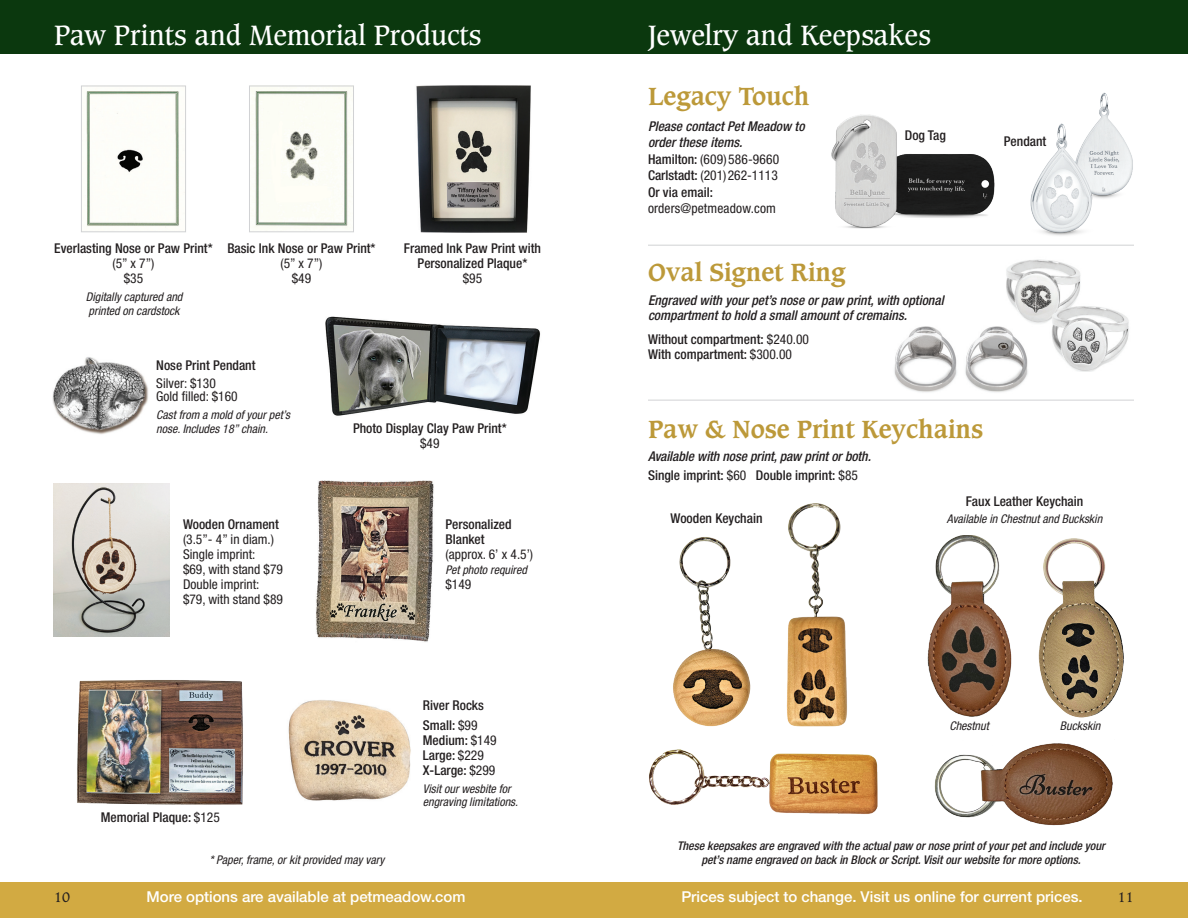
<style>
.page{position:relative;width:1188px;height:918px;background:#fff}
.page>*{position:absolute;margin:0;border:0;box-sizing:border-box;transform-origin:0 0}
.t1{font:27px "Caxton Std";color:#fff}
.t2{font:700 24px "Caxton Std";color:#bc9939}
.t3{font:500 15px "Helvetica Neue LT Std";color:#fff}
.t4{font:500 condensed 13.5px/15px "Helvetica Neue LT Std";color:#231f20}
.t5{font:italic 500 condensed 13.5px/16.5px "Helvetica Neue LT Std";color:#231f20}
.t6{font:condensed 13.5px/15px "Helvetica Neue LT Std";color:#231f20}
.t7{font:13.5px "Caxton Std";color:#231f20}
.t8{font:italic condensed 12px/13.5px "Helvetica Neue LT Std";color:#231f20}
.t9{font:italic 500 condensed 12px/13.5px "Helvetica Neue LT Std";color:#231f20;text-align:center}
.s1{font-weight:400}
.s2{font-style:normal}
.s3{font-weight:400;font-style:normal}
</style>
<div class="page">
<img style="left:1006px;top:259px;width:123px;height:113px">
<img style="left:894px;top:325px;width:134px;height:68px">
<img style="left:831px;top:114px;width:164px;height:115px">
<div style="left:0;top:882px;width:1188px;height:36px;background:#d2aa42"></div>
<div style="left:0;top:0;width:1188px;height:54px;background:#0b380e"></div>
<hr style="left:648px;top:400px;width:486px;height:1px;background:#d1d2d4">
<hr style="left:648px;top:245px;width:486px;height:1px;background:#d1d2d4">
<img style="left:673px;top:537px;width:78px;height:190px">
<img style="left:649px;top:749px;width:229px;height:65px">
<img style="left:786px;top:503px;width:61px;height:224px">
<img style="left:1038px;top:538px;width:86px;height:180px">
<img style="left:927px;top:535px;width:85px;height:182px">
<img style="left:934px;top:743px;width:179px;height:83px">
<img style="left:1030px;top:92px;width:103px;height:144px">
<img style="left:325px;top:316px;width:215px;height:100px">
<img style="left:416px;top:85px;width:115px;height:148px">
<img style="left:316px;top:481px;width:118px;height:161px">
<img style="left:288px;top:700px;width:123px;height:101px">
<img style="left:53px;top:483px;width:116px;height:153px">
<img style="left:77px;top:680px;width:166px;height:125px">
<img style="left:86px;top:91px;width:95px;height:137px">
<div style="left:81px;top:86px;width:105px;height:146px;border:1px solid #d1d2d4"></div>
<img style="left:251px;top:88px;width:101px;height:141px">
<div style="left:249px;top:86px;width:105px;height:146px;border:1px solid #d1d2d4"></div>
<img style="left:52px;top:357px;width:96px;height:77px">
<h1 class="t1" style="left:54px;top:19px;width:429px">Paw Prints and Memorial Products</h1>
<p class="t4" style="left:54px;top:240px;width:160px">Everlasting Nose or Paw Print*</p>
<p class="t6" style="left:113px;top:255px;width:43px;text-align:center">(5” x 7”) $35</p>
<p class="t8" style="left:86px;top:290px;width:98px">Digitally captured and printed on cardstock</p>
<p class="t4" style="left:227px;top:240px;width:150px">Basic Ink Nose or Paw Print*</p>
<p class="t6" style="left:281px;top:255px;width:43px;text-align:center">(5” x 7”) $49</p>
<p class="t4" style="left:404px;top:240px;width:139px;text-align:center">Framed Ink Paw Print with<br>Personalized Plaque*</p>
<p class="t6" style="left:463px;top:270px;width:21px">$95</p>
<p class="t4" style="left:156px;top:357px;width:101px">Nose Print Pendant</p>
<p class="t6" style="left:156px;top:376px;width:83px;line-height:13.5px">Silver: $130<br>Gold filled: $160</p>
<p class="t8" style="left:156px;top:408px;width:135px">Cast from a mold of your pet’s nose. Includes 18” chain.</p>
<p class="t4" style="left:183px;top:516px;width:97px">Wooden Ornament</p>
<p class="t6" style="left:183px;top:531px;width:102px">(3.5”- 4” in diam.)<br>Single imprint:<br>$69, with stand $79<br>Double imprint: $79, with stand $89</p>
<p class="t4" style="left:101px;top:810px;width:121px">Memorial Plaque: <span class="s1">$125</span></p>
<p class="t4" style="left:353px;top:420px;width:155px">Photo Display Clay Paw Print*</p>
<p class="t6" style="left:420px;top:435px;width:21px">$49</p>
<p class="t4" style="left:446px;top:516px;width:68px">Personalized<br>Blanket</p>
<p class="t6" style="left:446px;top:546px;width:89px">(approx. 6’ x 4.5’)</p>
<p class="t8" style="left:446px;top:563px;width:83px">Pet photo required</p>
<p class="t6" style="left:446px;top:576px;width:27px">$149</p>
<p class="t4" style="left:423px;top:696px;width:63px;line-height:19.5px">River Rocks<br>Small: <span class="s1">$99</span></p>
<p class="t4" style="left:423px;top:732px;width:75px">Medium: <span class="s1">$149<br></span>Large: <span class="s1">$229<br></span>X-Large: <span class="s1">$299</span></p>
<p class="t8" style="left:423px;top:782px;width:97px">Visit our wesbite for engraving limitations.</p>
<p class="t8" style="left:210px;top:853px;width:176px">* Paper, frame, or kit provided may vary</p>
<h1 class="t1" style="left:648px;top:19px;width:284px">Jewelry and Keepsakes</h1>
<h2 class="t2" style="left:648px;top:82px;width:163px">Legacy Touch</h2>
<p class="t5" style="left:648px;top:118px;width:158px">Please contact Pet Meadow to order these items.<br><span class="s2">Hamilton:</span> <span class="s3">(609)586-9660<br></span><span class="s2">Carlstadt:</span> <span class="s3">(201)262-1113<br></span><span class="s2">Or via email:</span></p>
<p class="t6" style="left:648px;top:201px;width:129px">orders@petmeadow.com</p>
<p class="t4" style="left:905px;top:128px;width:42px">Dog Tag</p>
<h2 class="t2" style="left:648px;top:257px;width:199px">Oval Signet Ring</h2>
<p class="t5" style="left:648px;top:293px;width:297px;line-height:15px">Engraved with your pet’s nose or paw print, with optional compartment to hold a small amount of cremains.</p>
<p class="t4" style="left:648px;top:331px;width:163px">Without compartment: <span class="s1">$240.00<br></span>With compartment: <span class="s1">$300.00</span></p>
<p class="t4" style="left:1004px;top:134px;width:44px">Pendant</p>
<h2 class="t2" style="left:648px;top:415px;width:337px">Paw &amp; Nose Print Keychains</h2>
<p class="t5" style="left:648px;top:446px;width:224px;line-height:19.5px">Available with nose print, paw print or both.<br><span class="s2">Single imprint:</span> <span class="s3">$60</span> <span class="s2">Double imprint:</span> <span class="s3">$85</span></p>
<p class="t4" style="left:671px;top:510px;width:93px">Wooden Keychain</p>
<p class="t4" style="left:966px;top:494px;width:119px">Faux Leather Keychain</p>
<p class="t8" style="left:947px;top:512px;width:157px">Available in Chestnut and Buckskin</p>
<p class="t8" style="left:949px;top:719px;width:41px">Chestnut</p>
<p class="t8" style="left:1060px;top:719px;width:42px">Buckskin</p>
<p class="t9" style="left:677px;top:839px;width:429px">These keepsakes are engraved with the actual paw or nose print of your pet and include your pet’s name engraved on back in Block or Script. Visit our website for more options.</p>
<p class="t3" style="left:147px;top:887px;width:320px">More options are available at petmeadow.com</p>
<p class="t3" style="left:681px;top:887px;width:403px">Prices subject to change. Visit us online for current prices.</p>
<p class="t7" style="left:54px;top:889px;width:18px">10</p>
<p class="t7" style="left:1118px;top:889px;width:18px">11</p>
</div>
